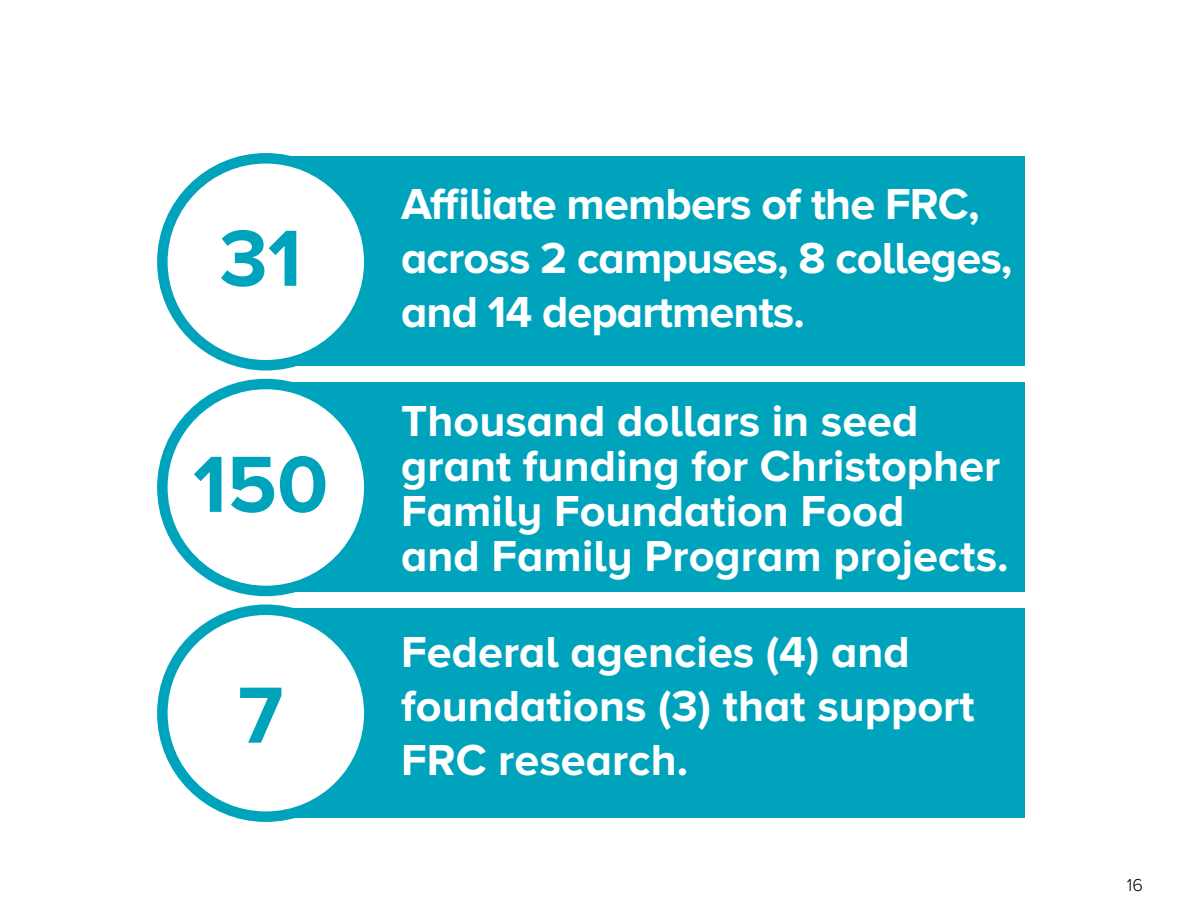
<style>
.page{position:relative;width:1188px;height:918px;background:#fff}
.page>*{position:absolute;margin:0;border:0;box-sizing:border-box;transform-origin:0 0}
.t1{font:700 82.5px "Proxima Nova A";color:#00a3bc}
.t2{font:700 45px/45px "Proxima Nova A";color:#fff}
.t3{font:700 45px/54px "Proxima Nova A";letter-spacing:-.02em;color:#fff}
.t4{font:300 18px "Proxima Nova A";color:#000}
</style>
<div class="page">
<div style="left:254px;top:157px;width:771px;height:209px;background:#00a3bc"></div>
<div style="left:162px;top:158px;width:207px;height:207px;background:#fff;border-radius:50%"></div>
<div style="left:157px;top:153px;width:218px;height:217px;border:10px solid #00a3bc;border-radius:50%"></div>
<div style="left:254px;top:383px;width:771px;height:209px;background:#00a3bc"></div>
<div style="left:162px;top:384px;width:207px;height:207px;background:#fff;border-radius:50%"></div>
<div style="left:157px;top:379px;width:218px;height:217px;border:10px solid #00a3bc;border-radius:50%"></div>
<div style="left:254px;top:608px;width:771px;height:209px;background:#00a3bc"></div>
<div style="left:162px;top:610px;width:207px;height:207px;background:#fff;border-radius:50%"></div>
<div style="left:157px;top:604px;width:218px;height:218px;border:10px solid #00a3bc;border-radius:50%"></div>
<h1 class="t1" style="left:219px;top:211px;width:84px">31</h1>
<h1 class="t1" style="left:193px;top:437px;width:137px">150</h1>
<h1 class="t1" style="left:238px;top:668px;width:46px">7</h1>
<p class="t3" style="left:401px;top:176px;width:613px">Affiliate members of the FRC, across 2 campuses, 8 colleges, and 14 departments.</p>
<p class="t2" style="left:401px;top:398px;width:609px">Thousand dollars in seed grant funding for Christopher<br>Family Foundation Food<br>and Family Program projects.</p>
<p class="t2" style="left:401px;top:624px;width:575px;line-height:54px">Federal agencies (4) and foundations (3) that support<br>FRC research.</p>
<p class="t4" style="left:1127px;top:875px;width:18px">16</p>
</div>
